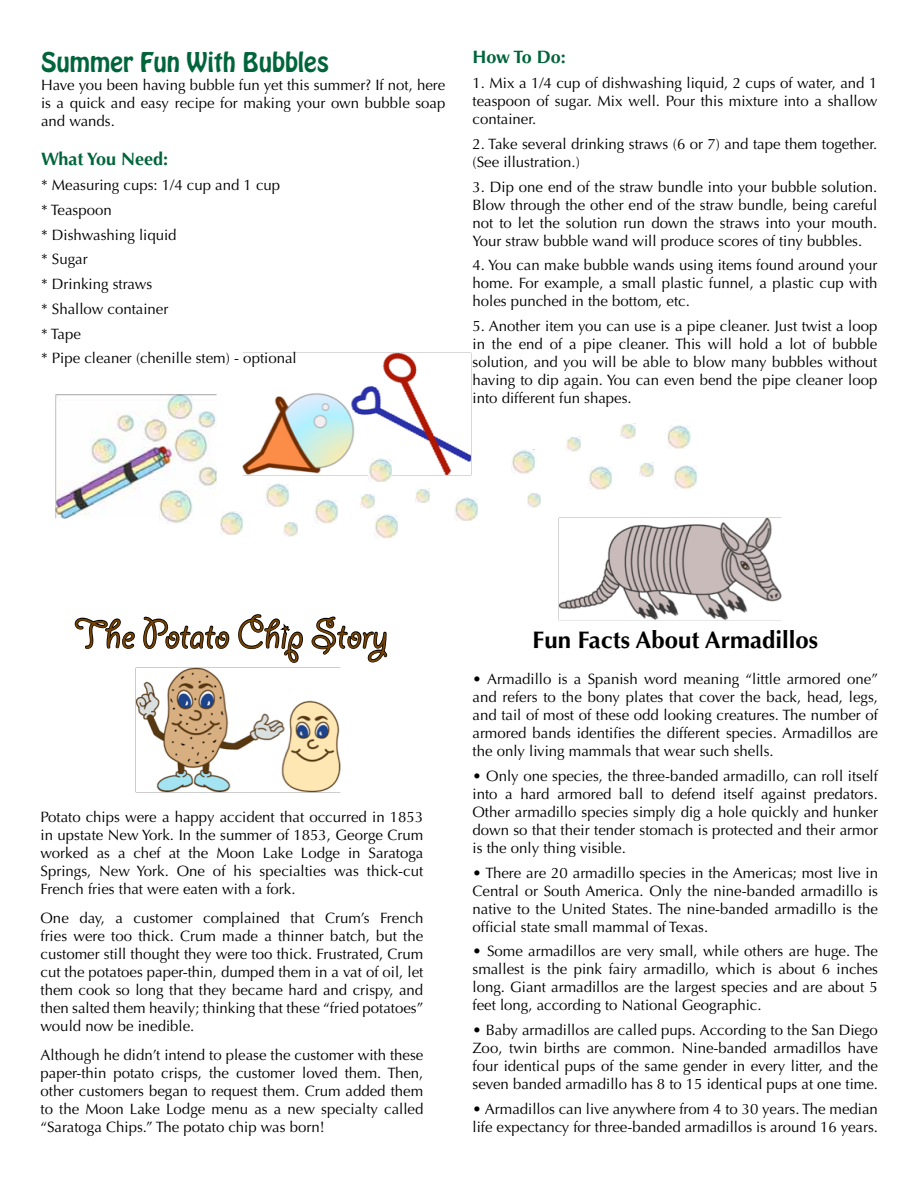
<style>
.page{position:relative;width:918px;height:1188px;background:#fff}
.page>*{position:absolute;margin:0;border:0;box-sizing:border-box;transform-origin:0 0}
.t1{font:45px "Giddyup Std";color:#754200}
.t2{font:700 24px "Optima";color:#000}
.t3{font:24px "Hobo";color:#00653b}
.t4{font:700 18px "Optima";color:#00653b}
.t5{font:15px/18px "Optima";color:#000;text-align:justify}
</style>
<div class="page">
<img style="left:242px;top:352px;width:230px;height:124px">
<img style="left:135px;top:668px;width:205px;height:124px">
<img style="left:558px;top:518px;width:224px;height:103px">
<svg style="left:74px;top:617px;width:61px;height:32px"></svg>
<svg style="left:143px;top:616px;width:87px;height:33px"></svg>
<svg style="left:237px;top:614px;width:67px;height:82px"></svg>
<svg style="left:311px;top:616px;width:77px;height:47px"></svg>
<img style="left:56px;top:394px;width:161px;height:124px">
<img style="left:160px;top:490px;width:33px;height:33px">
<img style="left:455px;top:497px;width:23px;height:24px">
<img style="left:369px;top:459px;width:23px;height:23px">
<img style="left:315px;top:500px;width:23px;height:23px">
<img style="left:375px;top:515px;width:23px;height:23px">
<img style="left:266px;top:483px;width:23px;height:24px">
<img style="left:220px;top:511px;width:23px;height:24px">
<img style="left:667px;top:425px;width:23px;height:24px">
<img style="left:589px;top:466px;width:22px;height:24px">
<img style="left:674px;top:465px;width:23px;height:23px">
<img style="left:512px;top:450px;width:23px;height:23px">
<img style="left:621px;top:424px;width:14px;height:15px">
<img style="left:284px;top:522px;width:13px;height:14px">
<img style="left:361px;top:494px;width:13px;height:14px">
<img style="left:416px;top:489px;width:14px;height:14px">
<img style="left:527px;top:493px;width:14px;height:14px">
<img style="left:567px;top:437px;width:13px;height:14px">
<img style="left:639px;top:463px;width:14px;height:14px">
<h2 class="t3" style="left:41px;top:45px;width:290px">Summer Fun With Bubbles</h2>
<p class="t5" style="left:41px;top:76px;width:406px">Have you been having bubble fun yet this summer? If not, here is a quick and easy recipe for making your own bubble soap and wands.</p>
<p class="t4" style="left:41px;top:149px;width:129px">What You N eed:</p>
<p class="t5" style="left:41px;top:173px;width:257px;line-height:24.8px;text-align:left">* Measuring cups: 1/4 cup and 1 cup<br>* Teaspoon<br>* Dishwashing liquid<br>* Sugar<br>* Drinking straws<br>* Shallow container<br>* Tape<br>* Pipe cleaner (chenille stem) - optional</p>
<p class="t4" style="left:472px;top:47px;width:95px">How To Do:</p>
<p class="t5" style="left:472px;top:74px;width:407px">1. Mix a 1/4 cup of dishwashing liquid, 2 cups of water, and 1 teaspoon of sugar. Mix well. Pour this mixture into a shallow container.</p>
<p class="t5" style="left:472px;top:135px;width:406px">2. Take several drinking straws (6 or 7) and tape them together. (See illustration.)</p>
<p class="t5" style="left:472px;top:178px;width:406px">3. Dip one end of the straw bundle into your bubble solution.<br>Blow through the other end of the straw bundle, being careful not to let the solution run down the straws into your mouth.<br>Your straw bubble wand will produce scores of tiny bubbles.</p>
<p class="t5" style="left:472px;top:257px;width:407px">4. You can make bubble wands using items found around your home. For example, a small plastic funnel, a plastic cup with holes punched in the bottom, etc.</p>
<p class="t5" style="left:472px;top:317px;width:406px">5. Another item you can use is a pipe cleaner. Just twist a loop in the end of a pipe cleaner. This will hold a lot of bubble solution, and you will be able to blow many bubbles without having to dip again. You can even bend the pipe cleaner loop into different fun shapes.</p>
<h1 class="t1" style="left:74px;top:610px;width:314px">The Potato Chip Story</h1>
<p class="t5" style="left:40px;top:808px;width:384px">Potato chips were a happy accident that occurred in 1853 in upstate New York. In the summer of 1853, George Crum worked as a chef at the Moon Lake Lodge in Saratoga Springs, New York. One of his specialties was thick-cut French fries that were eaten with a fork.</p>
<p class="t5" style="left:40px;top:909px;width:384px">One day, a customer complained that Crum’s French fries were too thick. Crum made a thinner batch, but the customer still thought they were too thick. Frustrated, Crum cut the potatoes paper-thin, dumped them in a vat of oil, let them cook so long that they became hard and crispy, and then salted them heavily; thinking that these “fried potatoes” would now be inedible.</p>
<p class="t5" style="left:40px;top:1046px;width:384px">Although he didn’t intend to please the customer with these paper-thin potato crisps, the customer loved them. Then, other customers began to request them. Crum added them to the Moon Lake Lodge menu as a new specialty called “Saratoga Chips.” The potato chip was born!</p>
<h2 class="t2" style="left:532px;top:626px;width:287px">Fun Facts About Armadillos</h2>
<p class="t5" style="left:472px;top:670px;width:407px">• Armadillo is a Spanish word meaning “little armored one” and refers to the bony plates that cover the back, head, legs, and tail of most of these odd looking creatures. The number of armored bands identifies the different species. Armadillos are the only living mammals that wear such shells.</p>
<p class="t5" style="left:472px;top:767px;width:407px">• Only one species, the three-banded armadillo, can roll itself into a hard armored ball to defend itself against predators.<br>Other armadillo species simply dig a hole quickly and hunker down so that their tender stomach is protected and their armor is the only thing visible.</p>
<p class="t5" style="left:472px;top:864px;width:407px">• There are 20 armadillo species in the Americas; most live in Central or South America. Only the nine-banded armadillo is native to the United States. The nine-banded armadillo is the official state small mammal of Texas.</p>
<p class="t5" style="left:472px;top:942px;width:407px">• Some armadillos are very small, while others are huge. The smallest is the pink fairy armadillo, which is about 6 inches long. Giant armadillos are the largest species and are about 5 feet long, according to National Geographic.</p>
<p class="t5" style="left:472px;top:1021px;width:407px">• Baby armadillos are called pups. According to the San Diego Zoo, twin births are common. Nine-banded armadillos have four identical pups of the same gender in every litter, and the seven banded armadillo has 8 to 15 identical pups at one time.</p>
<p class="t5" style="left:472px;top:1100px;width:407px">• Armadillos can live anywhere from 4 to 30 years. The median life expectancy for three-banded armadillos is around 16 years.</p>
</div>
